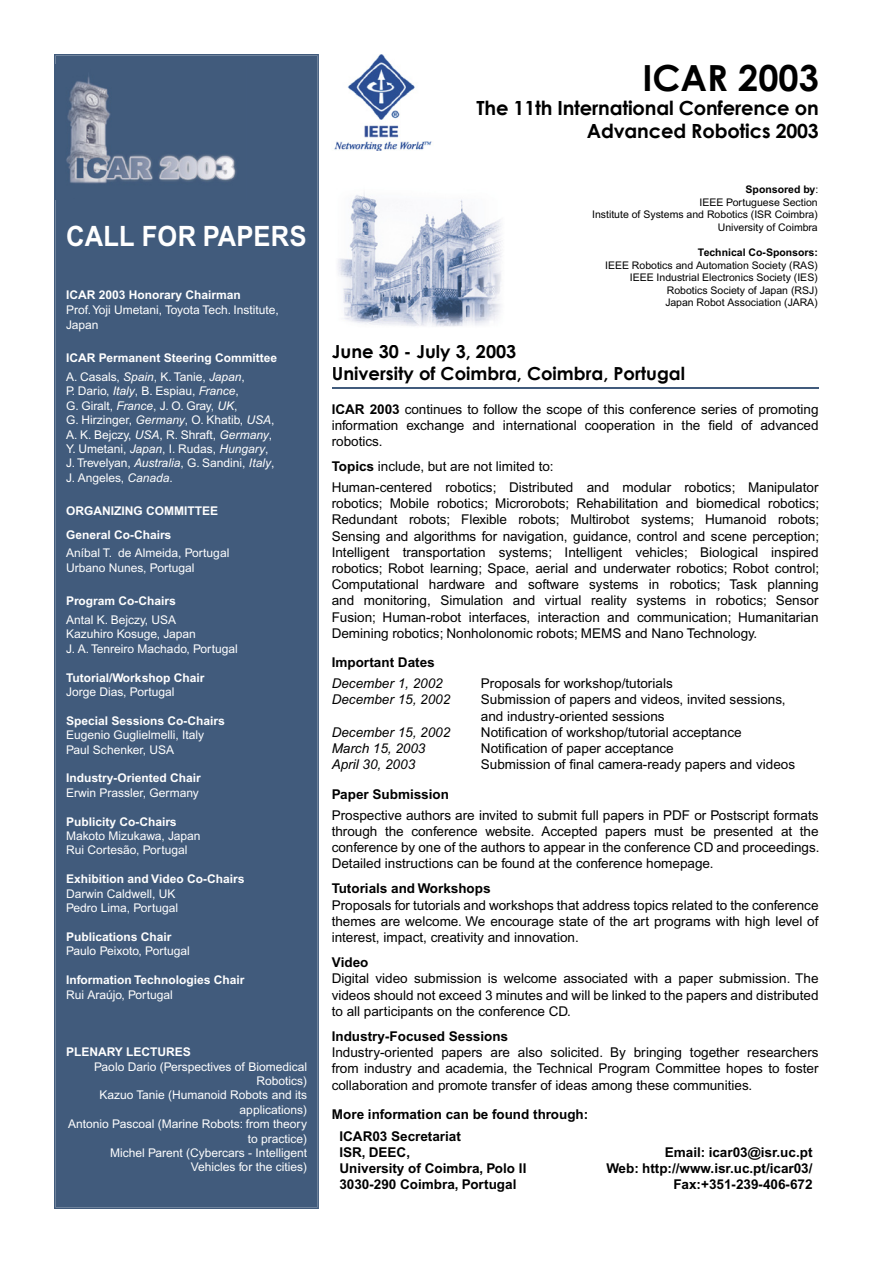
<style>
.page{position:relative;width:893px;height:1263px;background:#fff}
.page>*{position:absolute;margin:0;border:0;box-sizing:border-box;transform-origin:0 0}
.t1{font:700 36px "Century Gothic";color:#000}
.t2{font:700 28.05px "Arial";letter-spacing:.01em;color:#fff;scale:.91 1}
.t3{font:700 19.5px/23.4px "Century Gothic";letter-spacing:-.01em;color:#000;text-align:right}
.t4{font:700 18px/21.6px "Century Gothic";color:#000}
.t5{font:13.5px/16.2px "Arial";color:#000;text-align:justify}
.t6{font:700 13.5px/16.2px "Arial";color:#000}
.t7{font:italic 13.5px "Arial";color:#000}
.t8{font:12px/14.4px "Arial";color:#fff}
.t9{font:700 12px/18.9px "Arial";color:#fff}
.t10{font:10.5px/12.6px "Arial";color:#000;text-align:right}
.t11{font:700 10.5px "Arial";color:#000}
.s1{font-weight:400}
.s2{font-weight:400;font-style:italic}
.s3{font-style:italic}
.s4{font-weight:700}
</style>
<div class="page">
<div style="left:54px;top:54px;width:265px;height:1155px;background:#415b7c"></div>
<hr style="left:332px;top:388px;width:487px;height:1px;background:#415b7c">
<img style="left:337px;top:193px;width:165px;height:134px">
<img style="left:334px;top:54px;width:98px;height:97px">
<img style="left:55px;top:65px;width:191px;height:135px">
<h2 class="t2" style="left:66px;top:219px;width:266px">CALL FOR PAPERS</h2>
<p class="t9" style="left:66px;top:285px;width:176px">ICAR 2003 Honorary Chairman</p>
<p class="t8" style="left:66px;top:303px;width:214px">Prof. Yoji Umetani, Toyota Tech. Institute,<br>Japan</p>
<p class="t9" style="left:66px;top:348px;width:213px">ICAR Permanent Steering Committee<br><span class="s1">A. Casals,</span> <span class="s2">Spain</span><span class="s1">, K. Tanie,</span> <span class="s2">Japan</span><span class="s1">,</span></p>
<p class="t8" style="left:66px;top:384px;width:210px">P. Dario, <span class="s3">Italy</span>, B. Espiau, <span class="s3">France</span>,<br>G. Giralt, <span class="s3">France</span>, J. O. Gray, <span class="s3">UK</span>,<br>G. Hirzinger, <span class="s3">Germany</span>, O. Khatib, <span class="s3">USA</span>, A. K. Bejczy, <span class="s3">USA</span>, R. Shraft, <span class="s3">Germany</span>, Y. Umetani, <span class="s3">Japan</span>, I. Rudas, <span class="s3">Hungary</span>, J. Trevelyan, <span class="s3">Australia</span>, G. Sandini, <span class="s3">Italy</span>, J. Angeles, <span class="s3">Canada</span>.</p>
<p class="t9" style="left:66px;top:499px;width:154px;line-height:23.4px">ORGANIZING COMMITTEE<br>General Co-Chairs</p>
<p class="t8" style="left:66px;top:546px;width:165px">Aníbal T. de Almeida, Portugal<br>Urbano Nunes, Portugal</p>
<p class="t9" style="left:66px;top:591px;width:111px">Program Co-Chairs</p>
<p class="t8" style="left:66px;top:613px;width:173px">Antal K. Bejczy, USA<br>Kazuhiro Kosuge, Japan<br>J. A. Tenreiro Machado, Portugal</p>
<p class="t9" style="left:66px;top:668px;width:140px">Tutorial/Workshop Chair</p>
<p class="t8" style="left:66px;top:685px;width:110px">Jorge Dias, Portugal</p>
<p class="t9" style="left:66px;top:711px;width:160px">Special Sessions Co-Chairs</p>
<p class="t8" style="left:66px;top:728px;width:140px">Eugenio Guglielmelli, Italy<br>Paul Schenker, USA</p>
<p class="t9" style="left:66px;top:769px;width:136px">Industry-Oriented Chair</p>
<p class="t8" style="left:66px;top:786px;width:134px">Erwin Prassler, Germany</p>
<p class="t9" style="left:66px;top:812px;width:112px">Publicity Co-Chairs</p>
<p class="t8" style="left:66px;top:829px;width:136px">Makoto Mizukawa, Japan<br>Rui Cortesão, Portugal</p>
<p class="t9" style="left:66px;top:870px;width:180px">Exhibition and Video Co-Chairs</p>
<p class="t8" style="left:66px;top:886px;width:113px">Darwin Caldwell, UK<br>Pedro Lima, Portugal</p>
<p class="t9" style="left:66px;top:927px;width:107px">Publications Chair</p>
<p class="t8" style="left:66px;top:944px;width:125px">Paulo Peixoto, Portugal</p>
<p class="t9" style="left:66px;top:970px;width:180px">Information Technologies Chair</p>
<p class="t8" style="left:66px;top:987px;width:108px">Rui Araújo, Portugal</p>
<p class="t9" style="left:66px;top:1042px;width:126px">PLENARY LECTURES</p>
<p class="t8" style="left:68px;top:1059px;width:240px;text-align:right">Paolo Dario (Perspectives of Biomedical<br>Robotics)<br>Kazuo Tanie (Humanoid Robots and its applications)<br>Antonio Pascoal (Marine Robots: from theory to practice)<br>Michel Parent (Cybercars - Intelligent<br>Vehicles for the cities)</p>
<h1 class="t1" style="left:642px;top:51px;width:178px">ICAR 2003</h1>
<h3 class="t3" style="left:477px;top:95px;width:344px">The 11th International Conference on<br>Advanced Robotics 2003</h3>
<p class="t10" style="left:592px;top:183px;width:228px"><span class="s4">Sponsored by</span>:<br>IEEE Portuguese Section<br>Institute of Systems and Robotics (ISR Coimbra)<br>University of Coimbra</p>
<p class="t11" style="left:698px;top:246px;width:121px">Technical Co-Sponsors:</p>
<p class="t10" style="left:605px;top:259px;width:214px">IEEE Robotics and Automation Society (RAS)<br>IEEE Industrial Electronics Society (IES)<br>Robotics Society of Japan (RSJ)<br>Japan Robot Association (JARA)</p>
<h3 class="t4" style="left:332px;top:340px;width:355px">June 30 - July 3, 2003<br>University of Coimbra, Coimbra, Portugal</h3>
<p class="t5" style="left:332px;top:401px;width:488px"><span class="s4">ICAR 2003</span> continues to follow the scope of this conference series of promoting information exchange and international cooperation in the field of advanced robotics.</p>
<p class="t5" style="left:332px;top:456px;width:488px;line-height:20.7px"><span class="s4">Topics</span> include, but are not limited to:<br>Human-centered robotics; Distributed and modular robotics; Manipulator</p>
<p class="t5" style="left:332px;top:495px;width:489px">robotics; Mobile robotics; Microrobots; Rehabilitation and biomedical robotics; Redundant robots; Flexible robots; Multirobot systems; Humanoid robots; Sensing and algorithms for navigation, guidance, control and scene perception; Intelligent transportation systems; Intelligent vehicles; Biological inspired robotics; Robot learning; Space, aerial and underwater robotics; Robot control; Computational hardware and software systems in robotics; Task planning and monitoring, Simulation and virtual reality systems in robotics; Sensor Fusion; Human-robot interfaces, interaction and communication; Humanitarian Demining robotics; Nonholonomic robots; MEMS and Nano Technology.</p>
<p class="t6" style="left:332px;top:655px;width:105px">Important Dates</p>
<p class="t7" style="left:332px;top:675px;width:113px">December 1, 2002</p>
<p class="t5" style="left:481px;top:675px;width:193px">Proposals for workshop/tutorials</p>
<p class="t7" style="left:332px;top:692px;width:120px">December 15, 2002</p>
<p class="t5" style="left:481px;top:692px;width:306px">Submission of papers and videos, invited sessions, and industry-oriented sessions</p>
<p class="t7" style="left:332px;top:724px;width:120px">December 15, 2002</p>
<p class="t5" style="left:481px;top:724px;width:262px">Notification of workshop/tutorial acceptance</p>
<p class="t7" style="left:332px;top:740px;width:95px">March 15, 2003</p>
<p class="t5" style="left:481px;top:740px;width:194px">Notification of paper acceptance</p>
<p class="t7" style="left:332px;top:756px;width:85px">April 30, 2003</p>
<p class="t5" style="left:481px;top:756px;width:316px">Submission of final camera-ready papers and videos</p>
<p class="t6" style="left:332px;top:786px;width:119px">Paper Submission</p>
<p class="t5" style="left:332px;top:807px;width:489px">Prospective authors are invited to submit full papers in PDF or Postscript formats through the conference website. Accepted papers must be presented at the conference by one of the authors to appear in the conference CD and proceedings.<br>Detailed instructions can be found at the conference homepage.</p>
<p class="t6" style="left:332px;top:881px;width:160px">Tutorials and Workshops</p>
<p class="t5" style="left:332px;top:897px;width:488px">Proposals for tutorials and workshops that address topics related to the conference themes are welcome. We encourage state of the art programs with high level of interest, impact, creativity and innovation.</p>
<p class="t6" style="left:332px;top:954px;width:38px">Video</p>
<p class="t5" style="left:332px;top:971px;width:488px">Digital video submission is welcome associated with a paper submission. The videos should not exceed 3 minutes and will be linked to the papers and distributed to all participants on the conference CD.</p>
<p class="t6" style="left:332px;top:1028px;width:178px">Industry-Focused Sessions</p>
<p class="t5" style="left:332px;top:1044px;width:488px">Industry-oriented papers are also solicited. By bringing together researchers from industry and academia, the Technical Program Committee hopes to foster collaboration and promote transfer of ideas among these communities.</p>
<p class="t6" style="left:339px;top:1103px;width:250px;line-height:22.2px;text-indent:-8px">More information can be found through:<br>ICAR03 Secretariat</p>
<p class="t6" style="left:339px;top:1144px;width:189px">ISR, DEEC,<br>University of Coimbra, Polo II<br>3030-290 Coimbra, Portugal</p>
<p class="t6" style="left:606px;top:1144px;width:208px;text-align:right">Email: icar03@isr.uc.pt<br>Web: http://www.isr.uc.pt/icar03/<br>Fax:+351-239-406-672</p>
</div>
